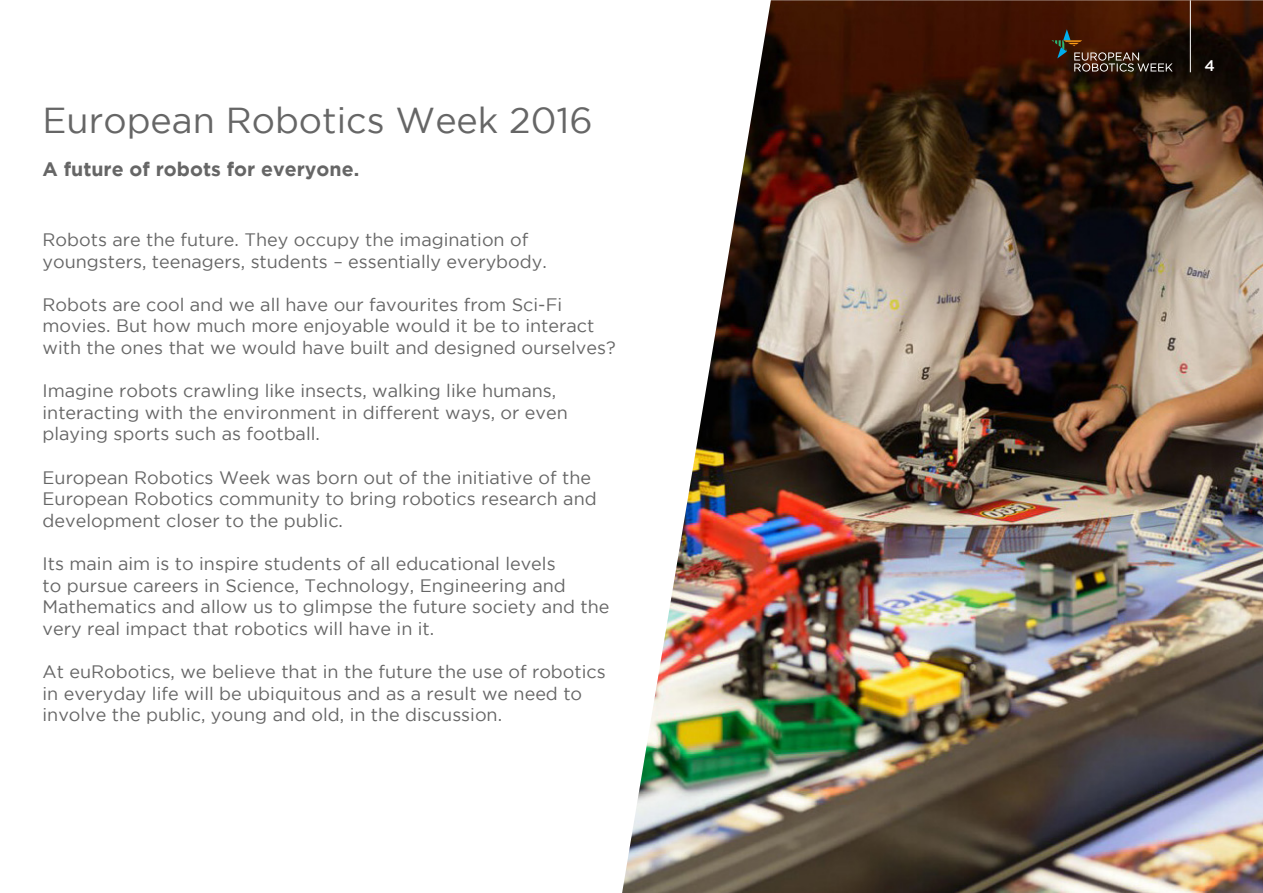
<style>
.page{position:relative;width:1263px;height:893px;background:#fff}
.page>*{position:absolute;margin:0;border:0;box-sizing:border-box;transform-origin:0 0}
.t1{font:36px "Gotham";color:#666}
.t2{font:700 19.5px "Gotham";color:#666}
.t3{font:18px/21.6px "Gotham";color:#666}
.t4{font:500 15.3px "Gotham";color:#fff}
</style>
<div class="page">
<img style="left:622px;top:0;width:641px;height:893px">
<svg style="left:1051px;top:29px;width:122px;height:43px;background:#42291b"></svg>
<hr style="left:1190px;top:0;width:1px;height:72px;background:#fff">
<h1 class="t1" style="left:43px;top:101px;width:552px">European Robotics Week 2016</h1>
<p class="t2" style="left:43px;top:161px;width:318px">A future of robots for everyone.</p>
<p class="t3" style="left:43px;top:229px;width:506px">Robots are the future. They occupy the imagination of youngsters, teenagers, students – essentially everybody.</p>
<p class="t3" style="left:43px;top:293px;width:575px">Robots are cool and we all have our favourites from Sci-Fi movies. But how much more enjoyable would it be to interact with the ones that we would have built and designed ourselves?</p>
<p class="t3" style="left:43px;top:380px;width:527px">Imagine robots crawling like insects, walking like humans, interacting with the environment in different ways, or even playing sports such as football.</p>
<p class="t3" style="left:43px;top:466px;width:556px">European Robotics Week was born out of the initiative of the<br>European Robotics community to bring robotics research and development closer to the public.</p>
<p class="t3" style="left:43px;top:553px;width:569px">Its main aim is to inspire students of all educational levels<br>to pursue careers in Science, Technology, Engineering and Mathematics and allow us to glimpse the future society and the very real impact that robotics will have in it.</p>
<p class="t3" style="left:43px;top:661px;width:565px">At euRobotics, we believe that in the future the use of robotics in everyday life will be ubiquitous and as a result we need to involve the public, young and old, in the discussion.</p>
<p class="t4" style="left:1204px;top:59px;width:12px">4</p>
</div>
